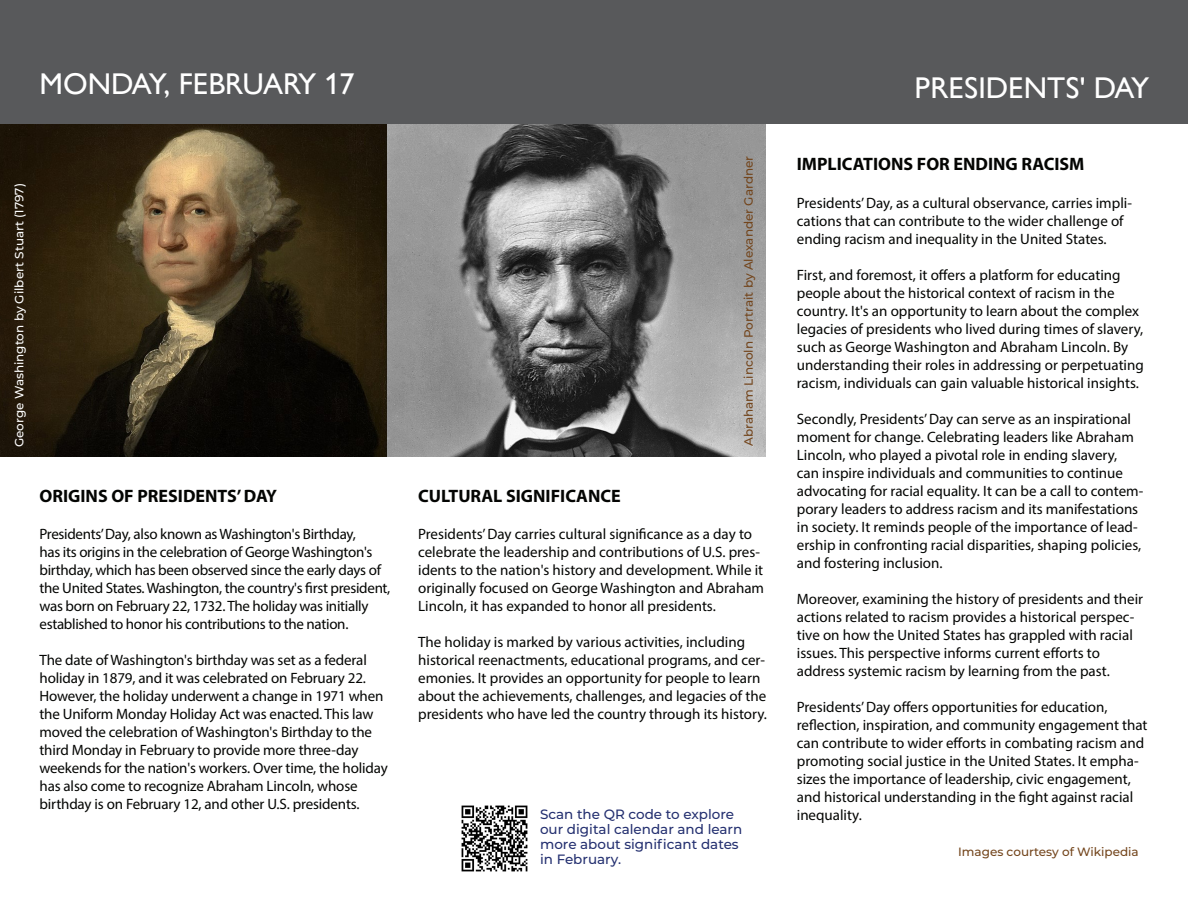
<style>
.page{position:relative;width:1188px;height:918px;background:#fff}
.page>*{position:absolute;margin:0;border:0;box-sizing:border-box;transform-origin:0 0}
.Notes{font:30px "Gill Sans Nova";color:#fff}
.t1{font:700 18px "Myriad Pro";color:#040503}
.t2{font:15px/18px "Myriad Pro";color:#040503}
.t3{font:15px/18px "Myriad Pro";letter-spacing:-.02em;color:#040503}
.Notes-2{font:500 13.5px/15px "Montserrat";color:#243070}
.Notes-3{font:500 12px "Montserrat";color:#73451c}
.Notes-4{font:500 12px "Montserrat";color:#fff}
</style>
<div class="page">
<img style="left:0;top:124px;width:387px;height:333px">
<img style="left:387px;top:124px;width:379px;height:333px">
<div style="left:0;top:0;width:1188px;height:124px;background:#58595b"></div>
<img style="left:461px;top:805px;width:67px;height:67px">
<p class="Notes" style="left:39px;top:66px;width:317px">MONDAY, FEBRUARY 17</p>
<p class="Notes" style="left:914px;top:71px;width:236px">PRESIDENTS' DAY</p>
<p class="Notes-4" style="left:11px;top:447px;width:265px;rotate:-90deg">George Washington by Gilbert Stuart (1797)</p>
<p class="t1" style="left:40px;top:484px;width:239px">ORIGINS OF PRESIDENTS’ DAY</p>
<p class="t3" style="left:40px;top:525px;width:352px">Presidents’ Day, also known as Washington's Birthday,<br>has its origins in the celebration of George Washington's birthday, which has been observed since the early days of the United States. Washington, the country's first president, was born on February 22, 1732. The holiday was initially established to honor his contributions to the nation.</p>
<p class="t2" style="left:40px;top:651px;width:350px">The date of Washington's birthday was set as a federal holiday in 1879, and it was celebrated on February 22.<br>However, the holiday underwent a change in 1971 when the Uniform Monday Holiday Act was enacted. This law moved the celebration of Washington's Birthday to the third Monday in February to provide more three-day weekends for the nation's workers. Over time, the holiday has also come to recognize Abraham Lincoln, whose birthday is on February 12, and other U.S. presidents.</p>
<p class="Notes-3" style="left:740px;top:446px;width:292px;rotate:-90deg">Abraham Lincoln Portrait by Alexander Gardner</p>
<p class="t1" style="left:418px;top:484px;width:204px">CULTURAL SIGNIFICANCE</p>
<p class="t2" style="left:418px;top:525px;width:347px">Presidents’ Day carries cultural significance as a day to celebrate the leadership and contributions of U.S. pres&shy;idents to the nation's history and development. While it originally focused on George Washington and Abraham Lincoln, it has expanded to honor all presidents.</p>
<p class="t2" style="left:418px;top:633px;width:350px">The holiday is marked by various activities, including historical reenactments, educational programs, and cer&shy;emonies. It provides an opportunity for people to learn about the achievements, challenges, and legacies of the presidents who have led the country through its history.</p>
<p class="t1" style="left:797px;top:152px;width:289px">IMPLICATIONS FOR ENDING RACISM</p>
<p class="t2" style="left:797px;top:193px;width:337px">Presidents’ Day, as a cultural observance, carries impli&shy;cations that can contribute to the wider challenge of ending racism and inequality in the United States.</p>
<p class="t2" style="left:797px;top:265px;width:349px">First, and foremost, it offers a platform for educating people about the historical context of racism in the country. It's an opportunity to learn about the complex legacies of presidents who lived during times of slavery, such as George Washington and Abraham Lincoln. By understanding their roles in addressing or perpetuating racism, individuals can gain valuable historical insights.</p>
<p class="t2" style="left:797px;top:409px;width:348px">Secondly, Presidents’ Day can serve as an inspirational moment for change. Celebrating leaders like Abraham Lincoln, who played a pivotal role in ending slavery, can inspire individuals and communities to continue advocating for racial equality. It can be a call to contem&shy;porary leaders to address racism and its manifestations in society. It reminds people of the importance of lead&shy;ership in confronting racial disparities, shaping policies, and fostering inclusion.</p>
<p class="t2" style="left:797px;top:589px;width:348px">Moreover, examining the history of presidents and their actions related to racism provides a historical perspec&shy;tive on how the United States has grappled with racial</p>
<p class="t2" style="left:797px;top:643px;width:305px">issues. This perspective informs current efforts to</p>
<p class="t2" style="left:797px;top:661px;width:314px">address systemic racism by learning from the past.</p>
<p class="t2" style="left:797px;top:697px;width:312px">Presidents’ Day offers opportunities for education,</p>
<p class="t2" style="left:797px;top:715px;width:352px">reflection, inspiration, and community engagement that can contribute to wider efforts in combating racism and promoting social justice in the United States. It empha&shy;sizes the importance of leadership, civic engagement, and historical understanding in the fight against racial</p>
<p class="Notes-2" style="left:540px;top:806px;width:196px">Scan the QR code to explore</p>
<p class="t2" style="left:797px;top:805px;width:67px">inequality.</p>
<p class="Notes-2" style="left:540px;top:821px;width:204px">our digital calendar and learn more about significant dates in February.</p>
<p class="Notes-3" style="left:958px;top:843px;width:182px">Images courtesy of Wikipedia</p>
</div>
